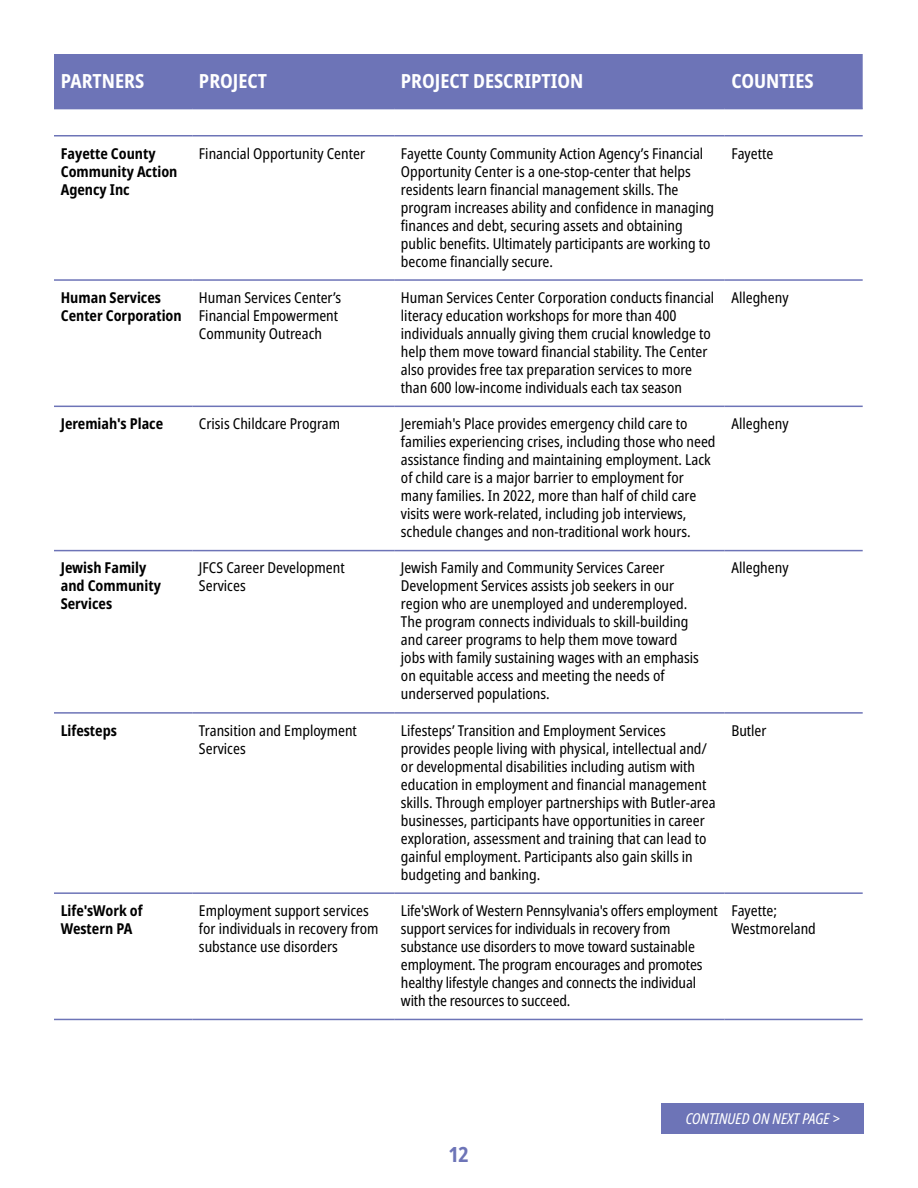
<style>
.page{position:relative;width:918px;height:1188px;background:#fff}
.page>*{position:absolute;margin:0;border:0;box-sizing:border-box;transform-origin:0 0}
.t1{font:700 21px "Noto Sans Condensed";color:#6d74b7}
.t2{font:700 19.5px "Noto Sans Condensed";color:#fff}
.t3{font:15px/18px "Noto Sans Condensed";color:#000}
.t4{font:700 15px/18px "Noto Sans Condensed";color:#000}
.t5{font:italic 15px "Noto Sans Condensed";color:#fff}
</style>
<div class="page">
<div style="left:662px;top:1104px;width:202px;height:30px;background:#6d74b7"></div>
<hr style="left:54px;top:135px;width:138px;height:1px;background:#6d74b7">
<hr style="left:192px;top:135px;width:202px;height:1px;background:#6d74b7">
<hr style="left:394px;top:135px;width:331px;height:1px;background:#6d74b7">
<hr style="left:54px;top:279px;width:138px;height:2px;background:#6d74b7">
<hr style="left:192px;top:279px;width:202px;height:2px;background:#6d74b7">
<hr style="left:394px;top:279px;width:331px;height:2px;background:#6d74b7">
<hr style="left:54px;top:406px;width:138px;height:1px;background:#6d74b7">
<hr style="left:192px;top:406px;width:202px;height:1px;background:#6d74b7">
<hr style="left:394px;top:406px;width:331px;height:1px;background:#6d74b7">
<hr style="left:54px;top:550px;width:138px;height:1px;background:#6d74b7">
<hr style="left:192px;top:550px;width:202px;height:1px;background:#6d74b7">
<hr style="left:394px;top:550px;width:331px;height:1px;background:#6d74b7">
<hr style="left:54px;top:712px;width:138px;height:2px;background:#6d74b7">
<hr style="left:192px;top:712px;width:202px;height:2px;background:#6d74b7">
<hr style="left:394px;top:712px;width:331px;height:2px;background:#6d74b7">
<hr style="left:54px;top:892px;width:138px;height:2px;background:#6d74b7">
<hr style="left:192px;top:892px;width:202px;height:2px;background:#6d74b7">
<hr style="left:394px;top:892px;width:331px;height:2px;background:#6d74b7">
<hr style="left:54px;top:1019px;width:138px;height:1px;background:#6d74b7">
<hr style="left:192px;top:1019px;width:202px;height:1px;background:#6d74b7">
<hr style="left:394px;top:1019px;width:331px;height:1px;background:#6d74b7">
<hr style="left:725px;top:135px;width:138px;height:1px;background:#6d74b7">
<hr style="left:725px;top:279px;width:138px;height:2px;background:#6d74b7">
<hr style="left:725px;top:406px;width:138px;height:1px;background:#6d74b7">
<hr style="left:725px;top:550px;width:138px;height:1px;background:#6d74b7">
<hr style="left:725px;top:712px;width:138px;height:2px;background:#6d74b7">
<hr style="left:725px;top:892px;width:138px;height:2px;background:#6d74b7">
<hr style="left:725px;top:1019px;width:138px;height:1px;background:#6d74b7">
<div style="left:54px;top:54px;width:809px;height:54px;background:#6d74b7"></div>
<hr style="left:54px;top:108px;width:138px;height:1px;background:#6d74b7">
<hr style="left:192px;top:108px;width:202px;height:1px;background:#6d74b7">
<hr style="left:394px;top:108px;width:331px;height:1px;background:#6d74b7">
<hr style="left:725px;top:108px;width:138px;height:1px;background:#6d74b7">
<h2 class="t2" style="left:61px;top:67px;width:85px">PARTNERS</h2>
<h2 class="t2" style="left:199px;top:67px;width:70px">PROJECT</h2>
<h2 class="t2" style="left:401px;top:67px;width:184px">PROJECT DESCRIPTION</h2>
<h2 class="t2" style="left:731px;top:67px;width:84px">COUNTIES</h2>
<p class="t4" style="left:61px;top:144px;width:118px">Fayette County<br>Community Action<br>Agency Inc</p>
<p class="t3" style="left:199px;top:145px;width:168px">Financial Opportunity Center</p>
<p class="t3" style="left:401px;top:145px;width:315px">Fayette County Community Action Agency’s Financial Opportunity Center is a one-stop-center that helps residents learn financial management skills. The program increases ability and confidence in managing finances and debt, securing assets and obtaining public benefits. Ultimately participants are working to become financially secure.</p>
<p class="t3" style="left:731px;top:145px;width:43px">Fayette</p>
<p class="t4" style="left:61px;top:289px;width:123px">Human Services<br>Center Corporation</p>
<p class="t3" style="left:199px;top:289px;width:144px">Human Services Center’s<br>Financial Empowerment<br>Community Outreach</p>
<p class="t3" style="left:401px;top:289px;width:315px">Human Services Center Corporation conducts financial literacy education workshops for more than 400 individuals annually giving them crucial knowledge to help them move toward financial stability. The Center also provides free tax preparation services to more than 600 low-income individuals each tax season</p>
<p class="t3" style="left:731px;top:289px;width:59px">Allegheny</p>
<p class="t4" style="left:61px;top:415px;width:104px">Jeremiah's Place</p>
<p class="t3" style="left:199px;top:415px;width:143px">Crisis Childcare Program</p>
<p class="t3" style="left:401px;top:415px;width:316px">Jeremiah's Place provides emergency child care to families experiencing crises, including those who need assistance finding and maintaining employment. Lack of child care is a major barrier to employment for many families. In 2022, more than half of child care visits were work-related, including job interviews, schedule changes and non-traditional work hours.</p>
<p class="t3" style="left:731px;top:415px;width:59px">Allegheny</p>
<p class="t4" style="left:61px;top:559px;width:102px">Jewish Family and Community<br>Services</p>
<p class="t3" style="left:199px;top:559px;width:147px">JFCS Career Development<br>Services</p>
<p class="t3" style="left:401px;top:559px;width:300px">Jewish Family and Community Services Career Development Services assists job seekers in our region who are unemployed and underemployed.<br>The program connects individuals to skill-building and career programs to help them move toward jobs with family sustaining wages with an emphasis on equitable access and meeting the needs of underserved populations.</p>
<p class="t3" style="left:731px;top:559px;width:59px">Allegheny</p>
<p class="t4" style="left:61px;top:721px;width:58px">Lifesteps</p>
<p class="t3" style="left:199px;top:722px;width:159px">Transition and Employment<br>Services</p>
<p class="t3" style="left:401px;top:722px;width:316px">Lifesteps’ Transition and Employment Services provides people living with physical, intellectual and/ or developmental disabilities including autism with education in employment and financial management skills. Through employer partnerships with Butler-area businesses, participants have opportunities in career exploration, assessment and training that can lead to gainful employment. Participants also gain skills in budgeting and banking.</p>
<p class="t3" style="left:731px;top:722px;width:37px">Butler</p>
<p class="t4" style="left:61px;top:902px;width:83px">Life'sWork of<br>Western PA</p>
<p class="t3" style="left:199px;top:902px;width:181px">Employment support services for individuals in recovery from substance use disorders</p>
<p class="t3" style="left:401px;top:902px;width:318px">Life'sWork of Western Pennsylvania's offers employment support services for individuals in recovery from substance use disorders to move toward sustainable employment. The program encourages and promotes healthy lifestyle changes and connects the individual with the resources to succeed.</p>
<p class="t3" style="left:731px;top:902px;width:86px">Fayette;<br>Westmoreland</p>
<h1 class="t1" style="left:449px;top:1140px;width:21px">12</h1>
<p class="t5" style="left:686px;top:1108px;width:156px">CONTINUED ON NEXT PAGE &gt;</p>
</div>
